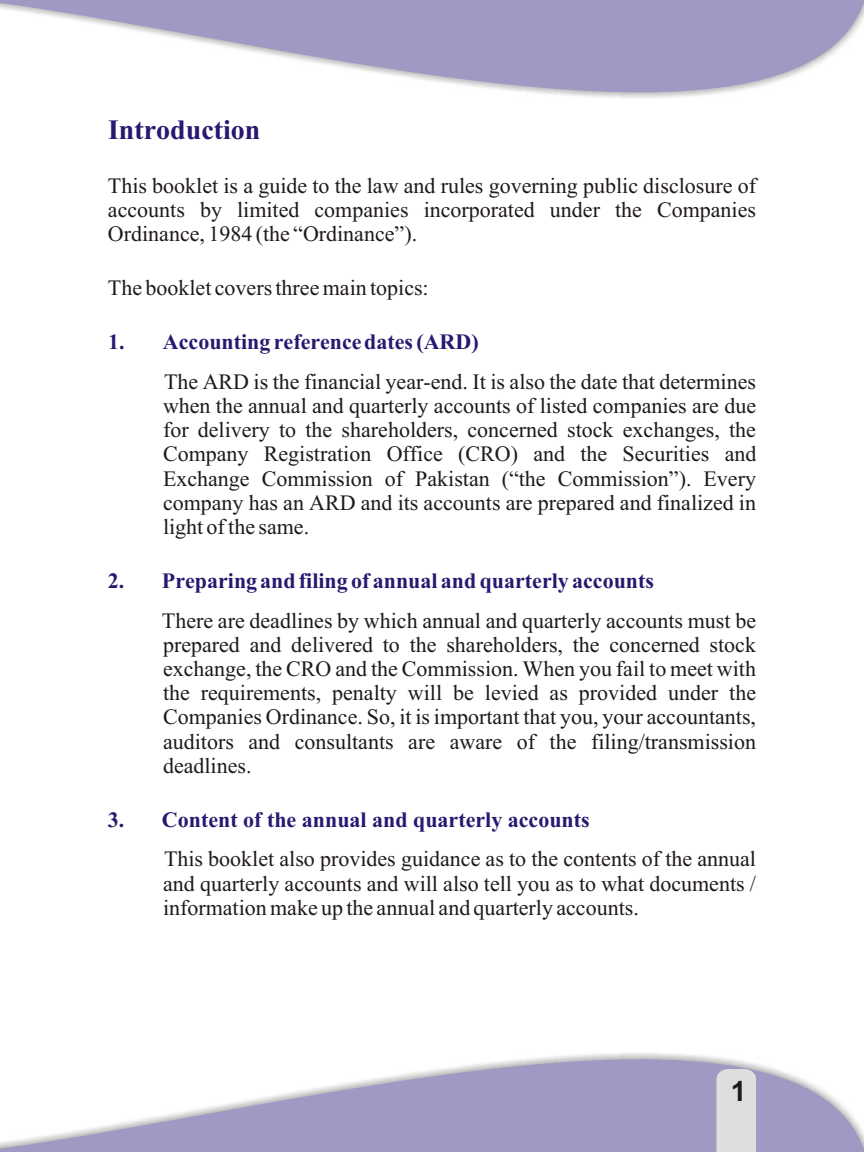
<style>
.page{position:relative;width:864px;height:1152px;background:#fff}
.page>*{position:absolute;margin:0;border:0;box-sizing:border-box;transform-origin:0 0}
.t1{font:700 28px "Times New Roman";color:#291770}
.t2{font:700 28px "Arial";color:#1f1a17}
.t3{font:22px/24.2px "Times New Roman";color:#1f1a17;text-align:justify}
.t4{font:700 22px "Times New Roman";color:#291770}
</style>
<div class="page">
<svg style="left:0;top:0;width:864px;height:98px;fill:#a199c4"></svg>
<svg style="left:0;top:1053px;width:864px;height:99px;fill:#a199c4"></svg>
<div style="left:717px;top:1069px;width:39px;height:83px;background:#dedede"></div>
<p class="t1" style="left:108px;top:120px;width:154px">Introduction</p>
<p class="t3" style="left:108px;top:175px;width:650px">This booklet is a guide to the law and rules governing public disclosure of accounts by limited companies incorporated under the Companies Ordinance, 1984 (the “Ordinance”).</p>
<p class="t3" style="left:108px;top:278px;width:322px">The booklet covers three main topics:</p>
<p class="t4" style="left:108px;top:334px;width:372px">1. Accounting referencedates(ARD)</p>
<p class="t3" style="left:163px;top:371px;width:595px">The ARD is the financial year-end. It is also the date that determines when the annual and quarterly accounts of listed companies are due for delivery to the shareholders, concerned stock exchanges, the Company Registration Office (CRO) and the Securities and Exchange Commission of Pakistan (“the Commission”). Every company has an ARD and its accounts are prepared and finalized in light of the same.</p>
<p class="t4" style="left:108px;top:573px;width:548px">2. Preparing and filing of annual and quarterly accounts</p>
<p class="t3" style="left:162px;top:610px;width:596px">There are deadlines by which annual and quarterly accounts must be prepared and delivered to the shareholders, the concerned stock exchange, the CRO and the Commission. When you fail to meet with the requirements, penalty will be levied as provided under the Companies Ordinance. So, it is important that you, your accountants, auditors and consultants are aware of the filing/transmission deadlines.</p>
<p class="t4" style="left:108px;top:812px;width:483px">3. Content of the annual and quarterly accounts</p>
<p class="t3" style="left:163px;top:849px;width:595px">This booklet also provides guidance as to the contents of the annual and quarterly accounts and will also tell you as to what documents / information make up the annual and quarterly accounts.</p>
<p class="t2" style="left:731px;top:1081px;width:17px">1</p>
</div>
